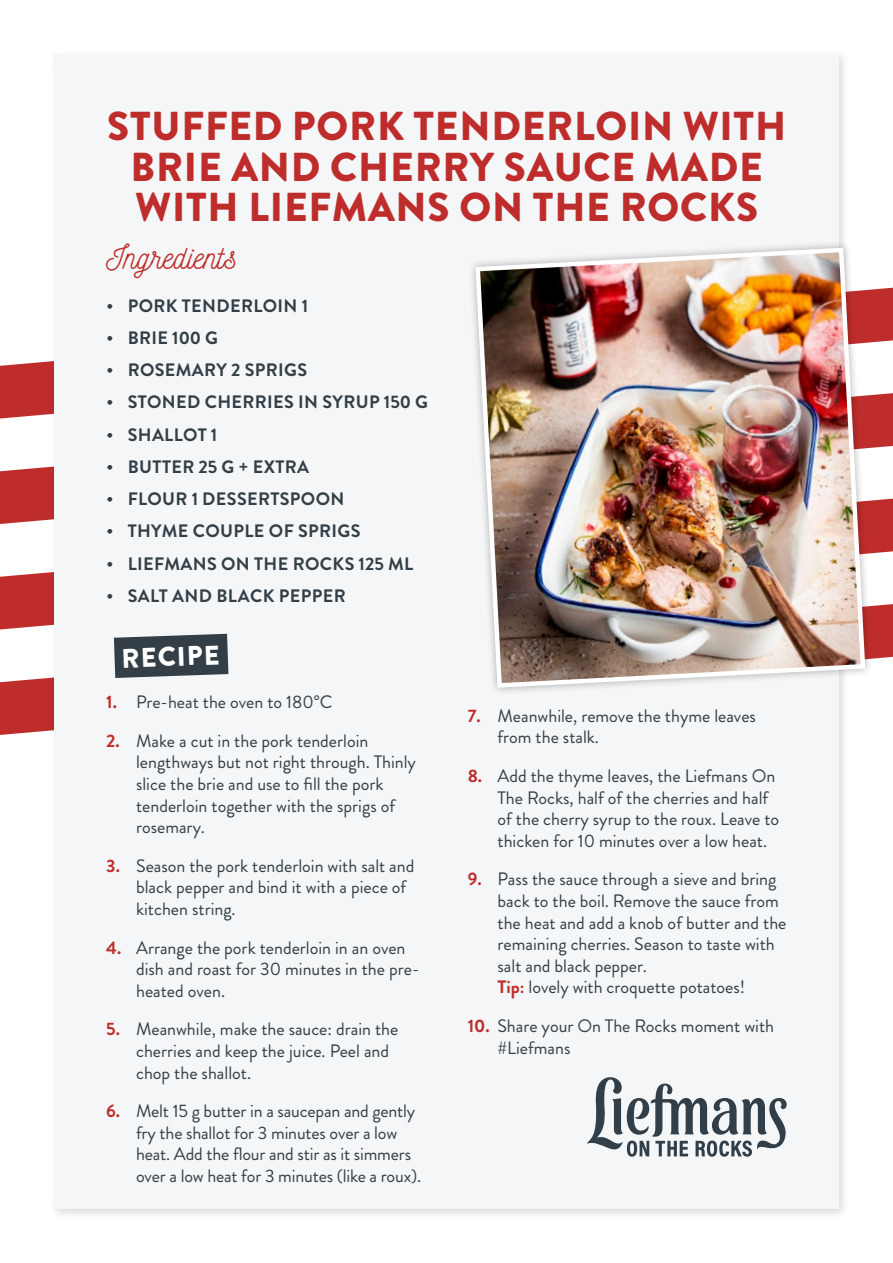
<style>
.page{position:relative;width:893px;height:1263px;background:#fff}
.page>*{position:absolute;margin:0;border:0;box-sizing:border-box;transform-origin:0 0}
.t1{font:900 40.35px/40.3px "Brandon Grotesque";letter-spacing:.02em;color:#be2d2b;text-align:center}
.t2{font:33px "Nickainley";color:#be2d2b}
.t3{font:900 27px "Brandon Grotesque";color:#fff}
.t4{font:18px/21.6px "Brandon Grotesque";color:#333e46}
.t5{font:700 18px "Brandon Grotesque";letter-spacing:.02em;color:#333e46}
.s1{font-weight:700;color:#be2d2b}
</style>
<div class="page">
<svg style="left:0;top:678px;width:49px;height:57px;background:#c23c3a"></svg>
<svg style="left:0;top:572px;width:893px;height:87px;fill:#be2d2b"></svg>
<svg style="left:0;top:467px;width:893px;height:87px;fill:#be2d2b"></svg>
<svg style="left:0;top:287px;width:893px;height:161px"></svg>
<div style="left:49px;top:49px;width:801px;height:1171px;background:#000;opacity:.15"></div>
<div style="left:54px;top:54px;width:785px;height:1155px;background:#f4f6f7"></div>
<div style="left:467px;top:240px;width:406px;height:455px;background:#000;opacity:.3"></div>
<img style="left:473px;top:245px;width:395px;height:445px">
<svg style="left:113px;top:633px;width:116px;height:45px;background:#4b555c"></svg>
<svg style="left:587px;top:1077px;width:200px;height:80px"></svg>
<h1 class="t1" style="left:107px;top:107px;width:680px">STUFFED PORK TENDERLOIN WITH<br>BRIE AND CHERRY SAUCE MADE<br>WITH LIEFMANS ON THE ROCKS</h1>
<h2 class="t2" style="left:106px;top:236px;width:132px">Ingredients</h2>
<p class="t5" style="left:106px;top:293px;width:203px">• PORK TENDERLOIN 1</p>
<p class="t5" style="left:106px;top:325px;width:113px">• BRIE 100 G</p>
<p class="t5" style="left:106px;top:357px;width:202px">• ROSEMARY 2 SPRIGS</p>
<p class="t5" style="left:106px;top:390px;width:323px">• STONED CHERRIES IN SYRUP 150 G</p>
<p class="t5" style="left:106px;top:422px;width:112px">• SHALLOT 1</p>
<p class="t5" style="left:106px;top:454px;width:204px">• BUTTER 25 G + EXTRA</p>
<p class="t5" style="left:106px;top:486px;width:239px">• FLOUR 1 DESSERTSPOON</p>
<p class="t5" style="left:106px;top:519px;width:256px">• THYME COUPLE OF SPRIGS</p>
<p class="t5" style="left:106px;top:551px;width:308px">• LIEFMANS ON THE ROCKS 125 ML</p>
<p class="t5" style="left:106px;top:583px;width:241px">• SALT AND BLACK PEPPER</p>
<h3 class="t3" style="left:121px;top:639px;width:100px;rotate:-2deg">RECIPE</h3>
<p class="t4" style="left:106px;top:691px;width:228px"><span class="s1">1.</span> Pre-heat the oven to 180°C</p>
<p class="t4" style="left:136px;top:730px;width:281px;text-indent:-30px"><span class="s1">2.</span> Make a cut in the pork tenderloin lengthways but not right through. Thinly slice the brie and use to fill the pork tenderloin together with the sprigs of rosemary.</p>
<p class="t4" style="left:136px;top:855px;width:280px;text-indent:-30px"><span class="s1">3.</span> Season the pork tenderloin with salt and black pepper and bind it with a piece of kitchen string.</p>
<p class="t4" style="left:136px;top:937px;width:285px;text-indent:-30px"><span class="s1">4.</span> Arrange the pork tenderloin in an oven dish and roast for 30 minutes in the pre&shy;heated oven.</p>
<p class="t4" style="left:136px;top:1019px;width:264px;text-indent:-30px"><span class="s1">5.</span> Meanwhile, make the sauce: drain the cherries and keep the juice. Peel and chop the shallot.</p>
<p class="t4" style="left:136px;top:1100px;width:286px;text-indent:-30px"><span class="s1">6.</span> Melt 15 g butter in a saucepan and gently fry the shallot for 3 minutes over a low heat. Add the flour and stir as it simmers over a low heat for 3 minutes (like a roux).</p>
<p class="t4" style="left:497px;top:705px;width:260px;text-indent:-30px"><span class="s1">7.</span> Meanwhile, remove the thyme leaves from the stalk.</p>
<p class="t4" style="left:497px;top:765px;width:283px;text-indent:-30px"><span class="s1">8.</span> Add the thyme leaves, the Liefmans On The Rocks, half of the cherries and half of the cherry syrup to the roux. Leave to thicken for 10 minutes over a low heat.</p>
<p class="t4" style="left:497px;top:869px;width:290px;text-indent:-30px"><span class="s1">9.</span> Pass the sauce through a sieve and bring back to the boil. Remove the sauce from the heat and add a knob of butter and the remaining cherries. Season to taste with salt and black pepper.<br><span class="s1">Tip:</span> lovely with croquette potatoes!</p>
<p class="t4" style="left:497px;top:1015px;width:278px;text-indent:-30px"><span class="s1">10.</span> Share your On The Rocks moment with #Liefmans</p>
</div>
